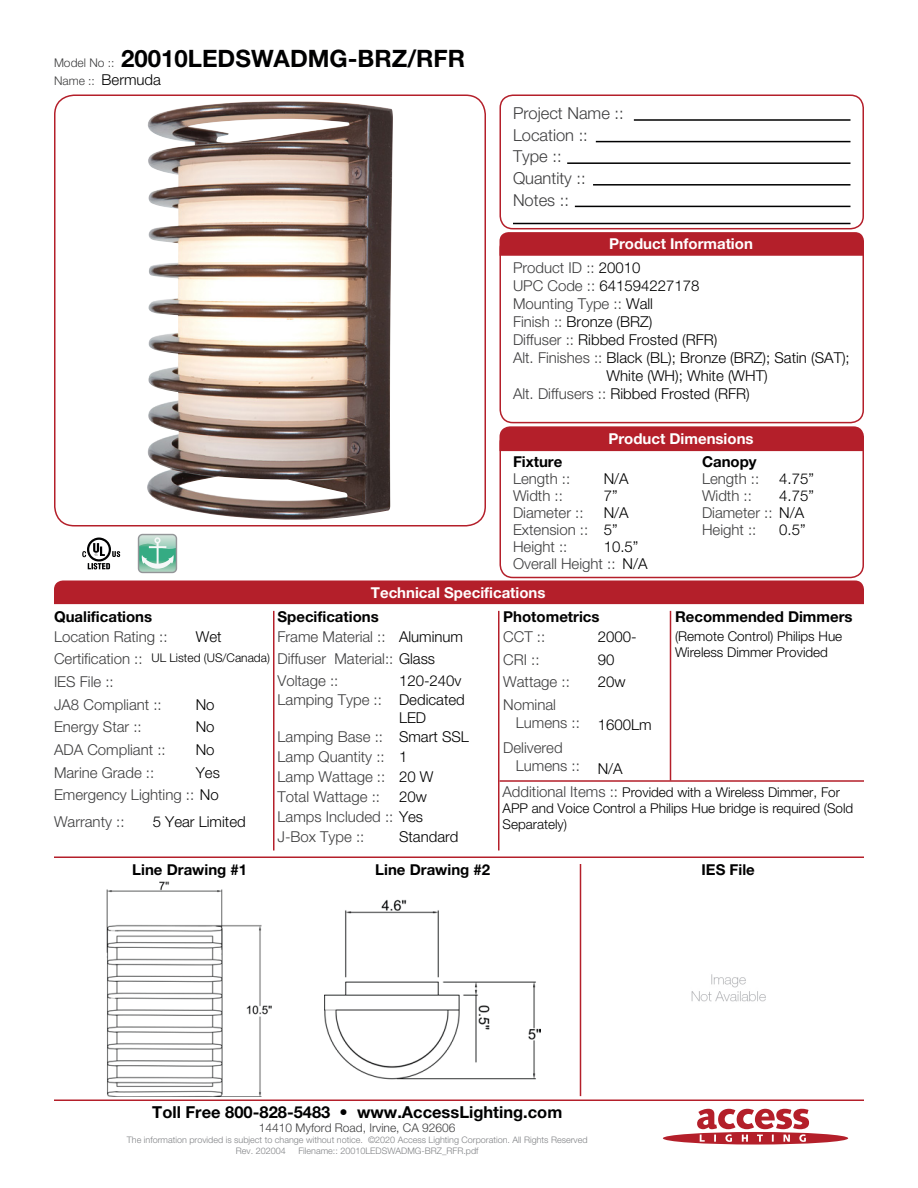
<style>
.page{position:relative;width:918px;height:1188px;background:#fff}
.page>*{position:absolute;margin:0;border:0;box-sizing:border-box;transform-origin:0 0}
.t1{font:700 24px "Helvetica Neue LT Std";color:#000001}
.Left_Justify{font:300 16.5px "Helvetica Neue LT Std";color:#3e3e3f}
.t2{font:700 16.5px "Helvetica Neue LT Std";color:#000001}
.Left_Justify-2{font:300 15px/18px "Helvetica Neue LT Std";color:#3e3e3f}
.Left_Justify-3{font:300 15px/18px "Helvetica Neue LT Std";color:#000001}
.Left_Justify-4{font:700 15px "Helvetica Neue LT Std";color:#000001}
.t3{font:700 15px "Helvetica Neue LT Std";color:#fff}
.Left_Justify-5{font:300 13.5px/16.2px "Helvetica Neue LT Std";color:#000001}
.t4{font:300 12px "Helvetica Neue LT Std";color:#3e3e3f}
.Left_Justify-6{font:300 12px "Helvetica Neue LT Std";color:#000001}
.t5{font:300 9px "Helvetica Neue LT Std";color:#808285}
.s1{font-weight:300;font-size:12px;color:#3e3e3f}
.s2{font-size:12px;color:#3e3e3f}
.s3{color:#000001}
.s4{color:#3e3e3f}
.s5{font-size:15px;color:#3e3e3f}
</style>
<div class="page">
<svg style="left:663px;top:1109px;width:185px;height:36px"></svg>
<div style="left:499px;top:94px;width:365px;height:135px;border:2px solid #b41f2a;border-radius:13px"></div>
<div style="left:499px;top:235px;width:365px;height:188px;border:2px solid #b41f2a;border-radius:13px"></div>
<div style="left:499px;top:430px;width:365px;height:148px;border:2px solid #b41f2a;border-radius:13px"></div>
<hr style="left:634px;top:119px;width:217px;height:2px;background:#000001">
<hr style="left:596px;top:141px;width:254px;height:1px;background:#000001">
<hr style="left:593px;top:184px;width:258px;height:2px;background:#000001">
<hr style="left:567px;top:162px;width:283px;height:2px;background:#000001">
<hr style="left:575px;top:206px;width:275px;height:1px;background:#000001">
<hr style="left:513px;top:223px;width:337px;height:1px;background:#000001">
<svg style="left:500px;top:232px;width:364px;height:24px;background:#b5232d"></svg>
<div style="left:500px;top:426px;width:364px;height:25px;background:#b41f2a"></div>
<div style="left:54px;top:580px;width:810px;height:24px;background:#b41f2a"></div>
<hr style="left:54px;top:856px;width:810px;height:2px;background:#b41f2a">
<hr style="left:54px;top:1100px;width:810px;height:1px;background:#b41f2a">
<hr style="left:670px;top:611px;width:1px;height:170px;background:#b41f2a">
<hr style="left:580px;top:864px;width:1px;height:232px;background:#b41f2a">
<hr style="left:498px;top:611px;width:2px;height:239px;background:#b41f2a">
<hr style="left:273px;top:611px;width:1px;height:239px;background:#b41f2a">
<div style="left:54px;top:94px;width:432px;height:432px;border:2px solid #b41f2a;border-radius:20px"></div>
<hr style="left:500px;top:780px;width:364px;height:2px;background:#b41f2a">
<img style="left:147px;top:101px;width:246px;height:419px">
<svg style="left:82px;top:538px;width:39px;height:32px"></svg>
<div style="left:138px;top:534px;width:39px;height:39px;border:1px solid #939598;border-radius:4px"></div>
<svg style="left:139px;top:535px;width:37px;height:37px"></svg>
<img style="left:106px;top:881px;width:166px;height:216px">
<img style="left:325px;top:899px;width:216px;height:181px">
<img style="left:691px;top:974px;width:75px;height:28px">
<p class="t1" style="left:54px;top:44px;width:413px"><span class="s1">Model No ::</span> 20010LEDSWADMG-BRZ/RFR</p>
<p class="Left_Justify-3" style="left:54px;top:70px;width:109px"><span class="s2">Name ::</span> Bermuda</p>
<p class="Left_Justify" style="left:513px;top:103px;width:112px">Project Name ::</p>
<p class="Left_Justify" style="left:513px;top:125px;width:76px">Location ::</p>
<p class="Left_Justify" style="left:513px;top:146px;width:50px">Type ::</p>
<p class="Left_Justify" style="left:513px;top:168px;width:74px">Quantity ::</p>
<p class="Left_Justify" style="left:513px;top:190px;width:57px">Notes ::</p>
<p class="t3" style="left:609px;top:235px;width:145px">Product Information</p>
<p class="Left_Justify-2" style="left:513px;top:259px;width:129px">Product ID :: <span class="s3">20010</span></p>
<p class="Left_Justify-3" style="left:513px;top:277px;width:188px"><span class="s4">UPC Code ::</span> 641594227178</p>
<p class="Left_Justify-2" style="left:513px;top:295px;width:142px">Mounting Type :: <span class="s3">Wall</span></p>
<p class="Left_Justify-3" style="left:513px;top:313px;width:141px"><span class="s4">Finish ::</span> Bronze (BRZ)</p>
<p class="Left_Justify-3" style="left:513px;top:331px;width:206px"><span class="s4">Diffuser ::</span> Ribbed Frosted (RFR)</p>
<p class="Left_Justify-3" style="left:607px;top:349px;width:245px;text-indent:-94px"><span class="s4">Alt. Finishes ::</span> Black (BL); Bronze (BRZ); Satin (SAT);<br>White (WH); White (WHT)</p>
<p class="Left_Justify-3" style="left:513px;top:385px;width:238px"><span class="s4">Alt. Diffusers ::</span> Ribbed Frosted (RFR)</p>
<p class="t3" style="left:608px;top:429px;width:147px">Product Dimensions</p>
<p class="Left_Justify-4" style="left:513px;top:453px;width:51px">Fixture</p>
<p class="Left_Justify-4" style="left:702px;top:453px;width:56px">Canopy</p>
<p class="Left_Justify-2" style="left:513px;top:470px;width:59px">Length ::</p>
<p class="Left_Justify-3" style="left:604px;top:470px;width:27px">N/A</p>
<p class="Left_Justify-2" style="left:702px;top:470px;width:59px">Length ::</p>
<p class="Left_Justify-3" style="left:779px;top:470px;width:36px">4.75”</p>
<p class="Left_Justify-2" style="left:513px;top:487px;width:51px">Width ::</p>
<p class="Left_Justify-2" style="left:513px;top:537px;width:56px">Height ::</p>
<p class="Left_Justify-3" style="left:604px;top:487px;width:15px">7”</p>
<p class="Left_Justify-3" style="left:604px;top:537px;width:36px">10.5”</p>
<p class="Left_Justify-2" style="left:702px;top:487px;width:51px">Width ::</p>
<p class="Left_Justify-3" style="left:779px;top:487px;width:36px">4.75”</p>
<p class="Left_Justify-3" style="left:604px;top:503px;width:27px">N/A</p>
<p class="Left_Justify-2" style="left:702px;top:503px;width:104px">Diameter :: <span class="s3">N/A</span></p>
<p class="Left_Justify-3" style="left:604px;top:520px;width:15px">5”</p>
<p class="Left_Justify-3" style="left:779px;top:520px;width:28px">0.5”</p>
<p class="Left_Justify-2" style="left:513px;top:503px;width:72px">Diameter ::</p>
<p class="Left_Justify-2" style="left:513px;top:520px;width:77px">Extension ::</p>
<p class="Left_Justify-2" style="left:702px;top:520px;width:56px">Height ::</p>
<p class="Left_Justify-2" style="left:513px;top:554px;width:104px">Overall Height ::</p>
<p class="Left_Justify-3" style="left:622px;top:554px;width:27px">N/A</p>
<p class="t3" style="left:371px;top:583px;width:176px">Technical Specifications</p>
<p class="Left_Justify-4" style="left:54px;top:607px;width:100px">Qualifications</p>
<p class="Left_Justify-4" style="left:503px;top:607px;width:98px">Photometrics</p>
<p class="Left_Justify-4" style="left:675px;top:607px;width:179px">Recommended Dimmers</p>
<p class="Left_Justify-4" style="left:278px;top:607px;width:103px">Specifications</p>
<p class="Left_Justify-3" style="left:196px;top:627px;width:27px">Wet</p>
<p class="Left_Justify-3" style="left:598px;top:627px;width:40px">2000-</p>
<p class="Left_Justify-5" style="left:675px;top:628px;width:169px">(Remote Control) Philips Hue<br>Wireless Dimmer Provided</p>
<p class="Left_Justify-3" style="left:598px;top:650px;width:18px">90</p>
<p class="Left_Justify-3" style="left:598px;top:673px;width:29px">20w</p>
<p class="Left_Justify-3" style="left:598px;top:716px;width:55px">1600Lm</p>
<p class="Left_Justify-3" style="left:598px;top:759px;width:27px">N/A</p>
<p class="Left_Justify-2" style="left:54px;top:627px;width:115px">Location Rating ::</p>
<p class="Left_Justify-2" style="left:503px;top:627px;width:43px">CCT ::</p>
<p class="Left_Justify-2" style="left:503px;top:650px;width:38px">CRI ::</p>
<p class="Left_Justify-2" style="left:503px;top:673px;width:68px">Wattage ::</p>
<p class="Left_Justify-2" style="left:516px;top:695px;width:66px;text-indent:-13px">Nominal<br>Lumens ::</p>
<p class="Left_Justify-2" style="left:516px;top:738px;width:66px;text-indent:-13px">Delivered<br>Lumens ::</p>
<p class="Left_Justify-2" style="left:278px;top:627px;width:110px">Frame Material ::</p>
<p class="Left_Justify-2" style="left:278px;top:671px;width:62px">Voltage ::</p>
<p class="Left_Justify-3" style="left:399px;top:627px;width:66px">Aluminum</p>
<p class="Left_Justify-3" style="left:399px;top:671px;width:64px">120-240v</p>
<p class="Left_Justify-2" style="left:54px;top:650px;width:90px">Certification ::</p>
<p class="Left_Justify-2" style="left:54px;top:695px;width:109px">JA8 Compliant ::</p>
<p class="Left_Justify-2" style="left:278px;top:650px;width:159px">Diffuser Material:: <span class="s3">Glass</span></p>
<p class="Left_Justify-2" style="left:278px;top:691px;width:106px">Lamping Type ::</p>
<p class="Left_Justify-2" style="left:278px;top:727px;width:107px">Lamping Base ::</p>
<p class="Left_Justify-2" style="left:278px;top:747px;width:109px">Lamp Quantity ::</p>
<p class="Left_Justify-2" style="left:278px;top:767px;width:109px">Lamp Wattage ::</p>
<p class="Left_Justify-2" style="left:278px;top:787px;width:104px">Total Wattage ::</p>
<p class="Left_Justify-2" style="left:278px;top:808px;width:147px">Lamps Included :: <span class="s3">Yes</span></p>
<p class="Left_Justify-2" style="left:278px;top:828px;width:88px">J-Box Type ::</p>
<p class="Left_Justify-6" style="left:152px;top:651px;width:120px">UL Listed (US/Canada)</p>
<p class="Left_Justify-3" style="left:196px;top:695px;width:20px">No</p>
<p class="Left_Justify-3" style="left:196px;top:718px;width:20px">No</p>
<p class="Left_Justify-3" style="left:196px;top:740px;width:20px">No</p>
<p class="Left_Justify-3" style="left:196px;top:763px;width:26px">Yes</p>
<p class="Left_Justify-2" style="left:54px;top:673px;width:61px">IES File ::</p>
<p class="Left_Justify-2" style="left:54px;top:718px;width:89px">Energy Star ::</p>
<p class="Left_Justify-2" style="left:54px;top:740px;width:113px">ADA Compliant ::</p>
<p class="Left_Justify-2" style="left:54px;top:763px;width:102px">Marine Grade ::</p>
<p class="Left_Justify-2" style="left:54px;top:786px;width:166px">Emergency Lighting :: <span class="s3">No</span></p>
<p class="Left_Justify-3" style="left:399px;top:691px;width:67px">Dedicated<br>LED</p>
<p class="Left_Justify-3" style="left:399px;top:727px;width:72px">Smart SSL</p>
<p class="Left_Justify-3" style="left:399px;top:747px;width:10px">1</p>
<p class="Left_Justify-3" style="left:399px;top:767px;width:36px">20 W</p>
<p class="Left_Justify-3" style="left:399px;top:787px;width:29px">20w</p>
<p class="Left_Justify-5" style="left:502px;top:784px;width:352px"><span class="s5">Additional Items ::</span> Provided with a Wireless Dimmer, For<br>APP and Voice Control a Philips Hue bridge is required (Sold<br>Separately)</p>
<p class="Left_Justify-2" style="left:54px;top:813px;width:72px">Warranty ::</p>
<p class="Left_Justify-3" style="left:153px;top:813px;width:95px">5 Year Limited</p>
<p class="Left_Justify-3" style="left:399px;top:828px;width:61px">Standard</p>
<p class="Left_Justify-4" style="left:132px;top:860px;width:116px">Line Drawing #1</p>
<p class="Left_Justify-4" style="left:375px;top:860px;width:116px">Line Drawing #2</p>
<p class="Left_Justify-4" style="left:702px;top:860px;width:55px">IES File</p>
<p class="t2" style="left:152px;top:1101px;width:412px">Toll Free 800-828-5483 • www.AccessLighting.com</p>
<p class="t4" style="left:259px;top:1120px;width:198px">14410 Myford Road, Irvine, CA 92606</p>
<p class="t5" style="left:127px;top:1134px;width:462px">The information provided is subject to change without notice. ©2020 Access Lighting Corporation. All Rights Reserved</p>
<p class="t5" style="left:236px;top:1145px;width:51px">Rev. 202004</p>
<p class="t5" style="left:298px;top:1145px;width:182px">Filename:: 20010LEDSWADMG-BRZ_RFR.pdf</p>
</div>
